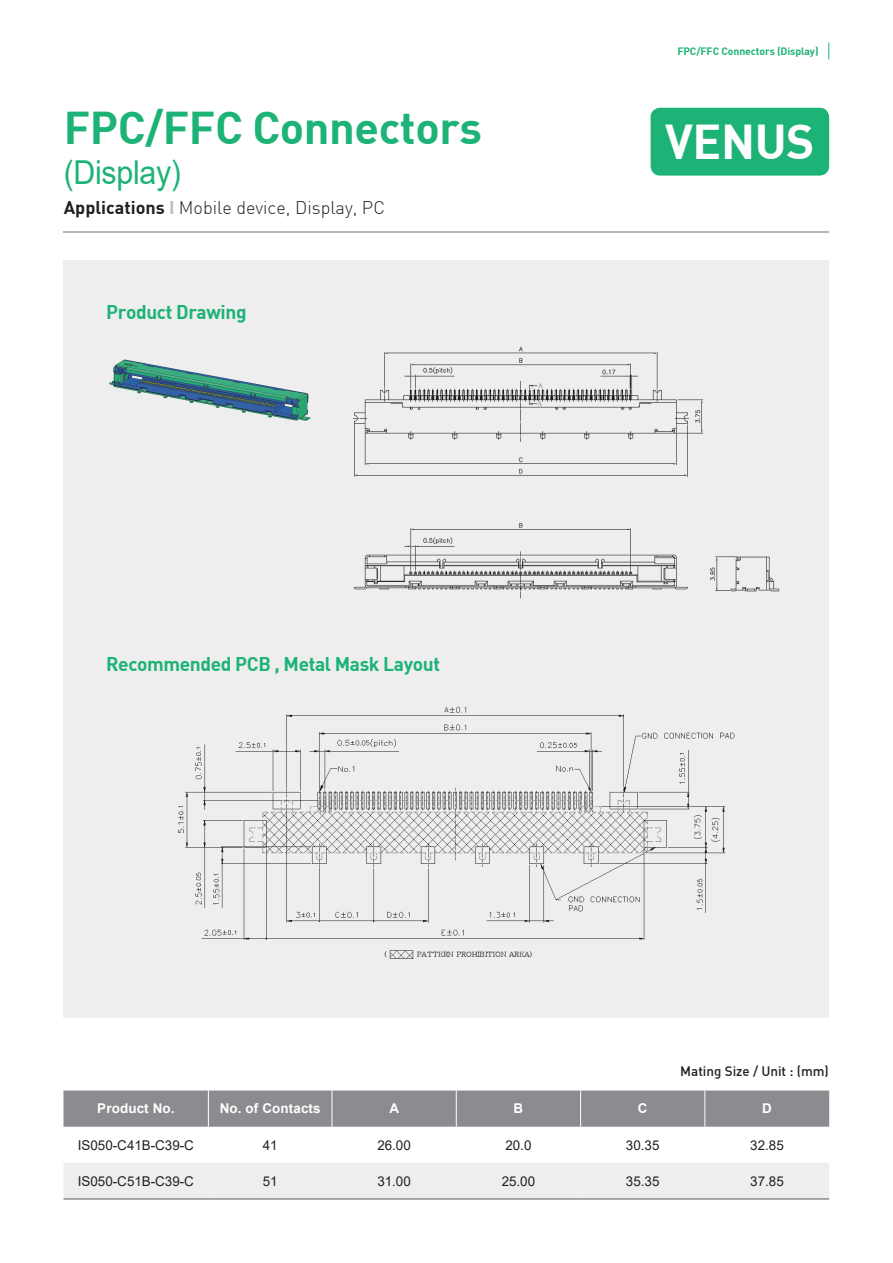
<style>
.page{position:relative;width:893px;height:1263px;background:#fff}
.page>*{position:absolute;margin:0;border:0;box-sizing:border-box;transform-origin:0 0}
.t1{font:47.85px "Dinbol";letter-spacing:-.01em;color:#fff}
.t2{font:45px "Dinbol";letter-spacing:-.01em;color:#1db376}
.t3{font:33px "Arial";letter-spacing:-.01em;color:#1db376;scale:.92 1}
.t4{font:19.5px "Dinbol";letter-spacing:-.02em;color:#1db376}
.t5{font:18px "Dinlig";color:#231f20}
.t6{font:13.5px "Arial";color:#231f20}
.t7{font:700 13.5px "Arial";letter-spacing:.01em;color:#fff}
.t8{font:13.5px "Dinmed";color:#231f20}
.t9{font:10.5px "Dinbol";letter-spacing:-.01em;color:#1db376}
.s1{font-family:"Dinbol"}
.s2{font-family:"Dinbol";color:#bcbdc0}
</style>
<div class="page">
<svg style="left:828px;top:43px;width:1px;height:17px"></svg>
<div style="left:651px;top:108px;width:178px;height:68px;background:#1db376;border-radius:10px"></div>
<div style="left:63px;top:261px;width:766px;height:757px;background:#eeeeef"></div>
<div style="left:63px;top:1090px;width:766px;height:37px;background:#8a8c8f"></div>
<div style="left:63px;top:1163px;width:766px;height:36px;background:#eeeeef"></div>
<hr style="left:208px;top:1090px;width:1px;height:37px;background:#fff">
<hr style="left:332px;top:1090px;width:1px;height:37px;background:#fff">
<hr style="left:63px;top:1199px;width:145px;height:1px;background:#57585a">
<hr style="left:208px;top:1199px;width:124px;height:1px;background:#57585a">
<hr style="left:332px;top:1199px;width:124px;height:1px;background:#57585a">
<hr style="left:456px;top:1199px;width:125px;height:1px;background:#57585a">
<hr style="left:581px;top:1199px;width:124px;height:1px;background:#57585a">
<hr style="left:705px;top:1199px;width:124px;height:1px;background:#57585a">
<hr style="left:456px;top:1090px;width:1px;height:37px;background:#fff">
<hr style="left:580px;top:1090px;width:1px;height:37px;background:#fff">
<hr style="left:705px;top:1090px;width:1px;height:37px;background:#fff">
<img style="left:109px;top:359px;width:202px;height:62px">
<img style="left:353px;top:346px;width:427px;height:253px">
<img style="left:178px;top:706px;width:557px;height:253px">
<hr style="left:64px;top:231px;width:765px;height:1px;background:#b6b7bb">
<p class="t2" style="left:64px;top:98px;width:420px">FPC/FFC Connectors</p>
<p class="t3" style="left:64px;top:149px;width:129px">(Display)</p>
<p class="t5" style="left:64px;top:197px;width:323px"><span class="s1">Applications</span> <span class="s2">I</span> Mobile device, Display, PC</p>
<p class="t4" style="left:106px;top:299px;width:142px">Product Drawing</p>
<p class="t4" style="left:106px;top:651px;width:335px">Recommended PCB , Metal Mask Layout</p>
<p class="t9" style="left:677px;top:44px;width:143px">FPC/FFC Connectors (Display)</p>
<p class="t1" style="left:665px;top:110px;width:151px">VENUS</p>
<p class="t8" style="left:680px;top:1062px;width:150px">Mating Size / Unit : (mm)</p>
<p class="t7" style="left:97px;top:1099px;width:79px">Product No.</p>
<p class="t7" style="left:220px;top:1099px;width:102px">No. of Contacts</p>
<p class="t7" style="left:390px;top:1099px;width:11px">A</p>
<p class="t7" style="left:514px;top:1099px;width:11px">B</p>
<p class="t7" style="left:638px;top:1099px;width:11px">C</p>
<p class="t7" style="left:762px;top:1099px;width:11px">D</p>
<p class="t6" style="left:78px;top:1135px;width:118px">IS050-C41B-C39-C</p>
<p class="t6" style="left:263px;top:1135px;width:16px">41</p>
<p class="t6" style="left:377px;top:1135px;width:35px">26.00</p>
<p class="t6" style="left:505px;top:1135px;width:28px">20.0</p>
<p class="t6" style="left:626px;top:1135px;width:35px">30.35</p>
<p class="t6" style="left:750px;top:1135px;width:35px">32.85</p>
<p class="t6" style="left:78px;top:1172px;width:118px">IS050-C51B-C39-C</p>
<p class="t6" style="left:263px;top:1172px;width:16px">51</p>
<p class="t6" style="left:377px;top:1172px;width:35px">31.00</p>
<p class="t6" style="left:502px;top:1172px;width:35px">25.00</p>
<p class="t6" style="left:626px;top:1172px;width:35px">35.35</p>
<p class="t6" style="left:750px;top:1172px;width:35px">37.85</p>
</div>
